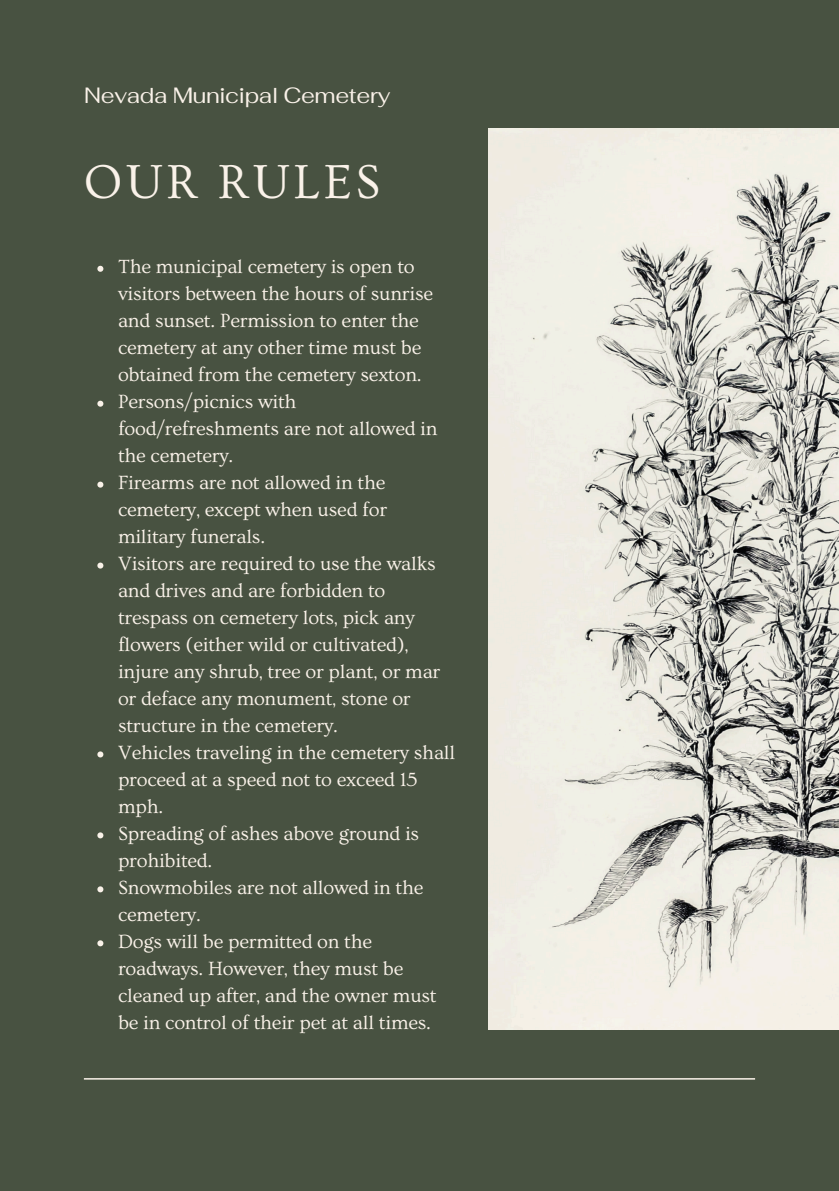
<style>
.page{position:relative;width:839px;height:1191px;background:#fff}
.page>*{position:absolute;margin:0;border:0;box-sizing:border-box;transform-origin:0 0}
.t1{font:50px "Ovo";letter-spacing:.07em;color:#faf2e9}
.t2{font:22px "Fahkwang";letter-spacing:-.015em;color:#faf2e9}
.t3{font:20px/27px "Ovo";letter-spacing:-.01em;color:#faf2e9}
</style>
<div class="page">
<div style="left:0;top:0;width:838px;height:1190px;background:#485241"></div>
<img style="left:488px;top:128px;width:350px;height:901px">
<svg style="left:97px;top:266px;width:6px;height:6px"></svg>
<svg style="left:97px;top:401px;width:6px;height:6px"></svg>
<svg style="left:97px;top:482px;width:6px;height:6px"></svg>
<svg style="left:97px;top:563px;width:6px;height:6px"></svg>
<svg style="left:97px;top:751px;width:6px;height:6px"></svg>
<svg style="left:97px;top:832px;width:6px;height:6px"></svg>
<svg style="left:97px;top:886px;width:6px;height:6px"></svg>
<svg style="left:97px;top:940px;width:6px;height:6px"></svg>
<hr style="left:84px;top:1078px;width:671px;height:2px;background:#faf2e9">
<p class="t2" style="left:84px;top:80px;width:307px">Nevada Municipal Cemetery</p>
<p class="t1" style="left:84px;top:155px;width:298px">OUR RULES</p>
<p class="t3" style="left:118px;top:254px;width:316px">The municipal cemetery is open to visitors between the hours of sunrise and sunset. Permission to enter the cemetery at any other time must be obtained from the cemetery sexton.</p>
<h1 class="t3" style="left:118px;top:389px;width:321px">Persons/picnics with food/refreshments are not allowed in the cemetery.</h1>
<p class="t3" style="left:118px;top:470px;width:270px;text-align:justify">Firearms are not allowed in the cemetery, except when used for military funerals.</p>
<p class="t3" style="left:118px;top:551px;width:324px">Visitors are required to use the walks and drives and are forbidden to trespass on cemetery lots, pick any flowers (either wild or cultivated), injure any shrub, tree or plant, or mar or deface any monument, stone or structure in the cemetery.</p>
<p class="t3" style="left:118px;top:739px;width:339px">Vehicles traveling in the cemetery shall proceed at a speed not to exceed 15 mph.</p>
<p class="t3" style="left:118px;top:820px;width:302px">Spreading of ashes above ground is prohibited.</p>
<p class="t3" style="left:118px;top:874px;width:307px">Snowmobiles are not allowed in the cemetery.</p>
<p class="t3" style="left:118px;top:928px;width:320px">Dogs will be permitted on the roadways. However, they must be cleaned up after, and the owner must be in control of their pet at all times.</p>
</div>
